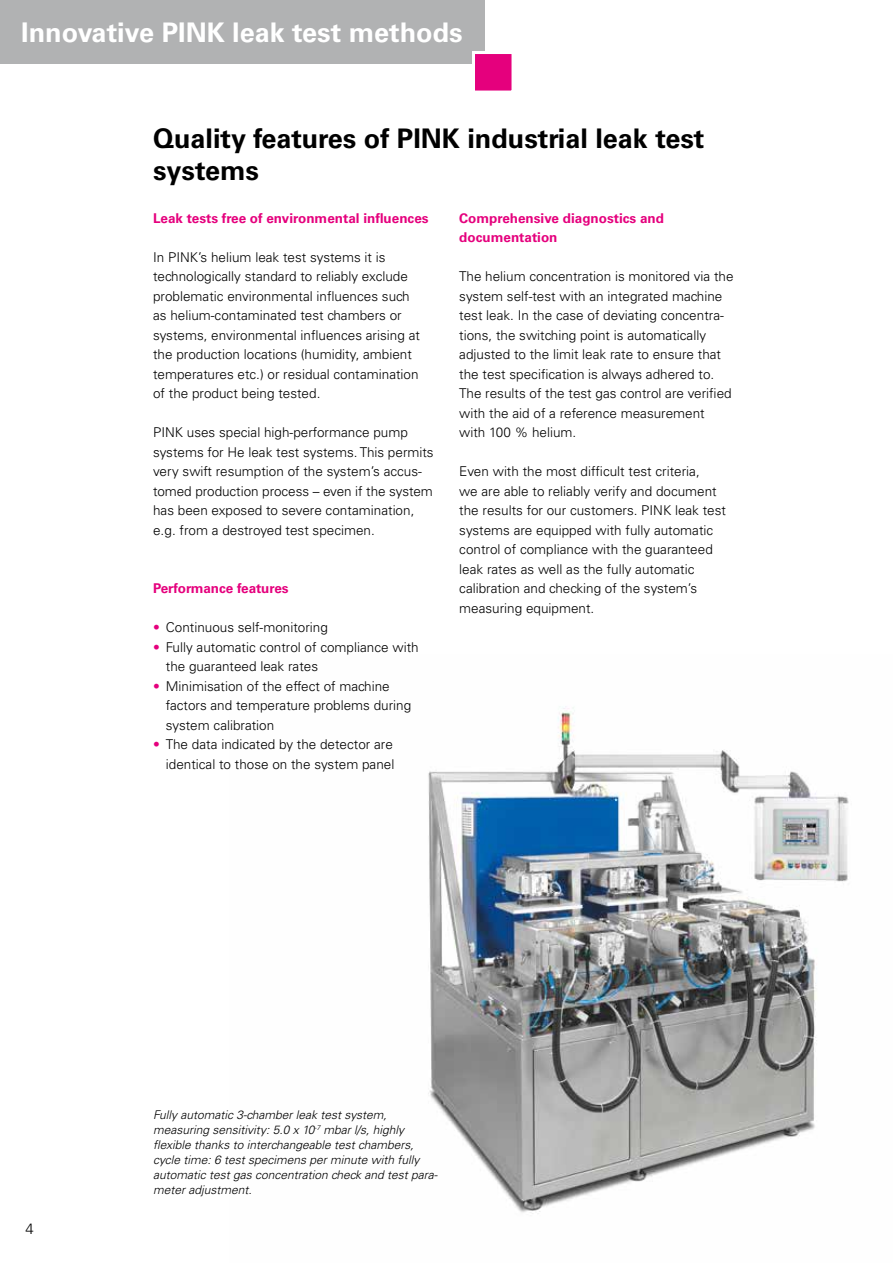
<style>
.page{position:relative;width:893px;height:1263px;background:#fff}
.page>*{position:absolute;margin:0;border:0;box-sizing:border-box;transform-origin:0 0}
.t1{font:700 27px/32.4px "Univers";color:#000}
.t2{font:700 27px "Univers";color:#fff}
.t3{font:300 15px "Univers";color:#000}
.t4{font:300 13.5px/19.5px "Univers";color:#000}
.t5{font:700 13.5px/19.5px "Univers";color:#e5007d}
.t6{font:italic 300 12px/15px "Univers";color:#000}
.s1{color:#e5007d}
</style>
<div class="page">
<img style="left:428px;top:707px;width:421px;height:507px">
<hr style="left:892px;top:213px;width:1px;height:312px;background:#b1b2b3">
<div style="left:0;top:0;width:485px;height:64px;background:#b1b2b3"></div>
<div style="left:472px;top:51px;width:42px;height:43px;background:#e5007d;border:3px solid #fff"></div>
<h1 class="t2" style="left:21px;top:16px;width:443px">Innovative PINK leak test methods</h1>
<h1 class="t1" style="left:153px;top:122px;width:553px">Quality features of PINK industrial leak test systems</h1>
<p class="t5" style="left:153px;top:208px;width:277px">Leak tests free of environmental influences</p>
<p class="t4" style="left:153px;top:247px;width:268px">In PINK’s helium leak test systems it is technologically standard to reliably exclude problematic environmental influences such as helium-contaminated test chambers or systems, environmental influences arising at the production locations (humidity, ambient temperatures etc.) or residual contamination of the product being tested.</p>
<p class="t4" style="left:153px;top:423px;width:282px">PINK uses special high-performance pump systems for He leak test systems. This permits very swift resumption of the system’s accus&shy;tomed production process – even if the system has been exposed to severe contamination, e.g. from a destroyed test specimen.</p>
<p class="t5" style="left:153px;top:579px;width:137px">Performance features</p>
<p class="t4" style="left:153px;top:618px;width:176px"><span class="s1">•</span> Continuous self-monitoring</p>
<p class="t4" style="left:166px;top:637px;width:254px;text-indent:-13px"><span class="s1">•</span> Fully automatic control of compliance with the guaranteed leak rates</p>
<p class="t4" style="left:166px;top:676px;width:247px;text-indent:-13px"><span class="s1">•</span> Minimisation of the effect of machine factors and temperature problems during system calibration</p>
<p class="t4" style="left:153px;top:734px;width:243px;text-align:right"><span class="s1">•</span> The data indicated by the detector are identical to those on the system panel</p>
<p class="t5" style="left:459px;top:208px;width:206px">Comprehensive diagnostics and documentation</p>
<p class="t4" style="left:459px;top:267px;width:276px">The helium concentration is monitored via the system self-test with an integrated machine test leak. In the case of deviating concentra&shy;tions, the switching point is automatically adjusted to the limit leak rate to ensure that the test specification is always adhered to.<br>The results of the test gas control are verified with the aid of a reference measurement with 100 % helium.</p>
<p class="t4" style="left:459px;top:462px;width:268px">Even with the most difficult test criteria,<br>we are able to reliably verify and document the results for our customers. PINK leak test systems are equipped with fully automatic control of compliance with the guaranteed leak rates as well as the fully automatic calibration and checking of the system’s measuring equipment.</p>
<p class="t3" style="left:26px;top:1220px;width:10px">4</p>
<p class="t6" style="left:153px;top:1107px;width:286px">Fully automatic 3-chamber leak test system, measuring sensitivity: 5.0 x 10<sup>-7</sup> mbar l/s, highly flexible thanks to interchangeable test chambers, cycle time: 6 test specimens per minute with fully automatic test gas concentration check and test para&shy;meter adjustment.</p>
</div>
